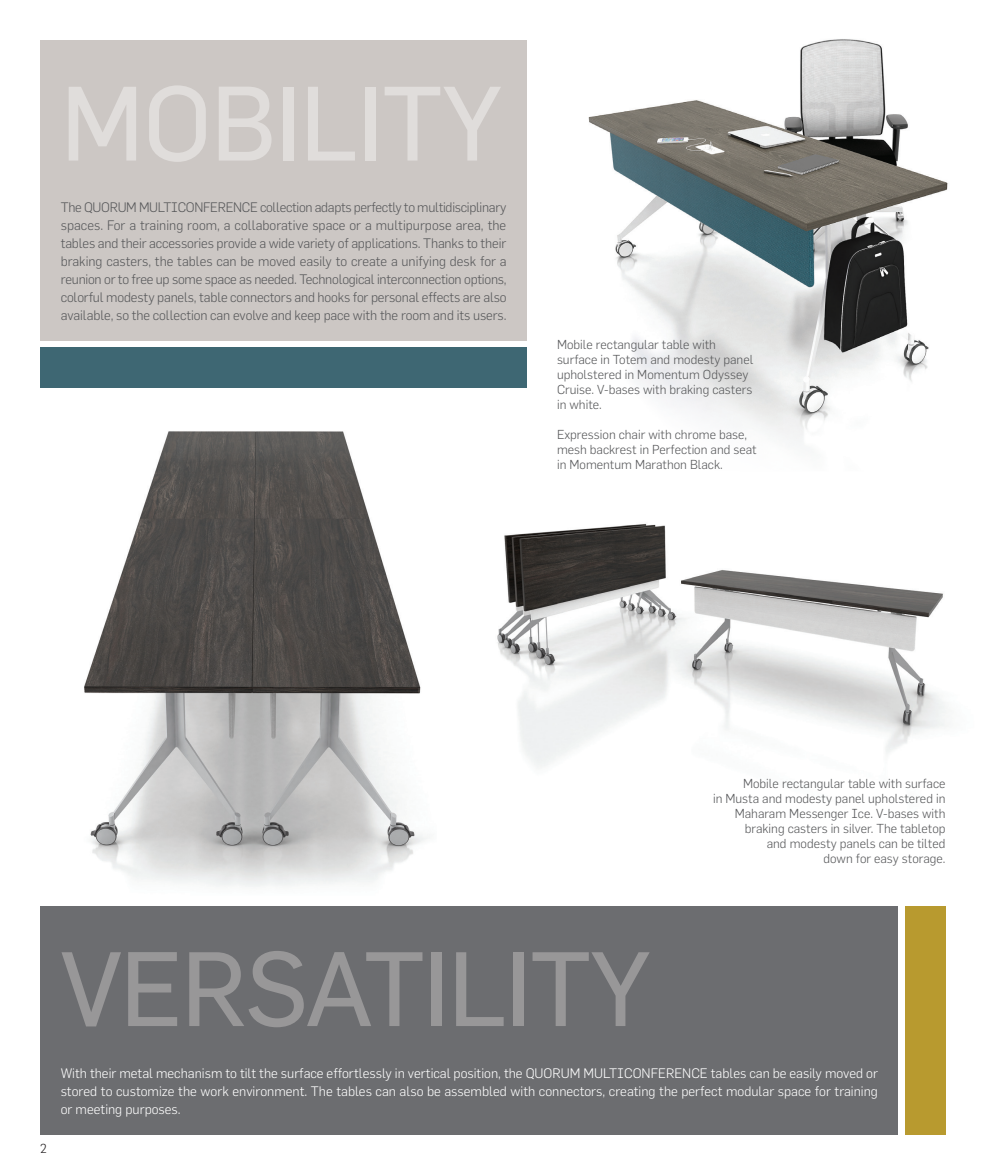
<style>
.page{position:relative;width:986px;height:1175px;background:#fff}
.page>*{position:absolute;margin:0;border:0;box-sizing:border-box;transform-origin:0 0}
.t1{font:103.5px "Flama Basic";letter-spacing:-.015em;color:#989798}
.t2{font:103.5px "Flama Basic";letter-spacing:-.01em;color:#e0dddb}
.t3{font:300 13.5px/18px "Flama";letter-spacing:-.005em;color:#57585a;text-align:justify}
.t4{font:300 13.5px/18px "Flama";color:#fff;text-align:justify}
.t5{font:300 12.75px/15px "Flama";color:#57585a}
.t6{font:300 12.75px "Flama";color:#231f20}
</style>
<div class="page">
<img style="left:84px;top:431px;width:343px;height:456px">
<img style="left:497px;top:523px;width:449px;height:245px">
<img style="left:588px;top:39px;width:360px;height:404px">
<div style="left:40px;top:347px;width:486px;height:41px;background:#3e6773"></div>
<div style="left:905px;top:906px;width:40px;height:228px;background:#b89a2f"></div>
<div style="left:40px;top:40px;width:486px;height:300px;background:#ccc7c4"></div>
<div style="left:40px;top:906px;width:858px;height:228px;background:#6c6d70"></div>
<p class="t2" style="left:61px;top:51px;width:443px">MOBILITY</p>
<p class="t3" style="left:61px;top:198px;width:447px">The QUORUM MULTICONFERENCE collection adapts perfectly to multidisciplinary spaces. For a training room, a collaborative space or a multipurpose area, the tables and their accessories provide a wide variety of applications. Thanks to their braking casters, the tables can be moved easily to create a unifying desk for a reunion or to free up some space as needed. Technological interconnection options, colorful modesty panels, table connectors and hooks for personal effects are also available, so the collection can evolve and keep pace with the room and its users.</p>
<p class="t5" style="left:557px;top:336px;width:198px">Mobile rectangular table with surface in Totem and modesty panel upholstered in Momentum Odyssey<br>Cruise. V-bases with braking casters in white.</p>
<p class="t5" style="left:557px;top:426px;width:201px">Expression chair with chrome base, mesh backrest in Perfection and seat in Momentum Marathon Black.</p>
<p class="t5" style="left:713px;top:776px;width:234px;text-align:right">Mobile rectangular table with surface<br>in Musta and modesty panel upholstered in Maharam Messenger Ice. V-bases with braking casters in silver. The tabletop<br>and modesty panels can be tilted<br>down for easy storage.</p>
<p class="t1" style="left:61px;top:916px;width:592px">VERSATILITY</p>
<p class="t6" style="left:40px;top:1140px;width:8px">2</p>
<p class="t4" style="left:61px;top:1063px;width:818px">With their metal mechanism to tilt the surface effortlessly in vertical position, the QUORUM MULTICONFERENCE tables can be easily moved or stored to customize the work environment. The tables can also be assembled with connectors, creating the perfect modular space for training or meeting purposes.</p>
</div>
